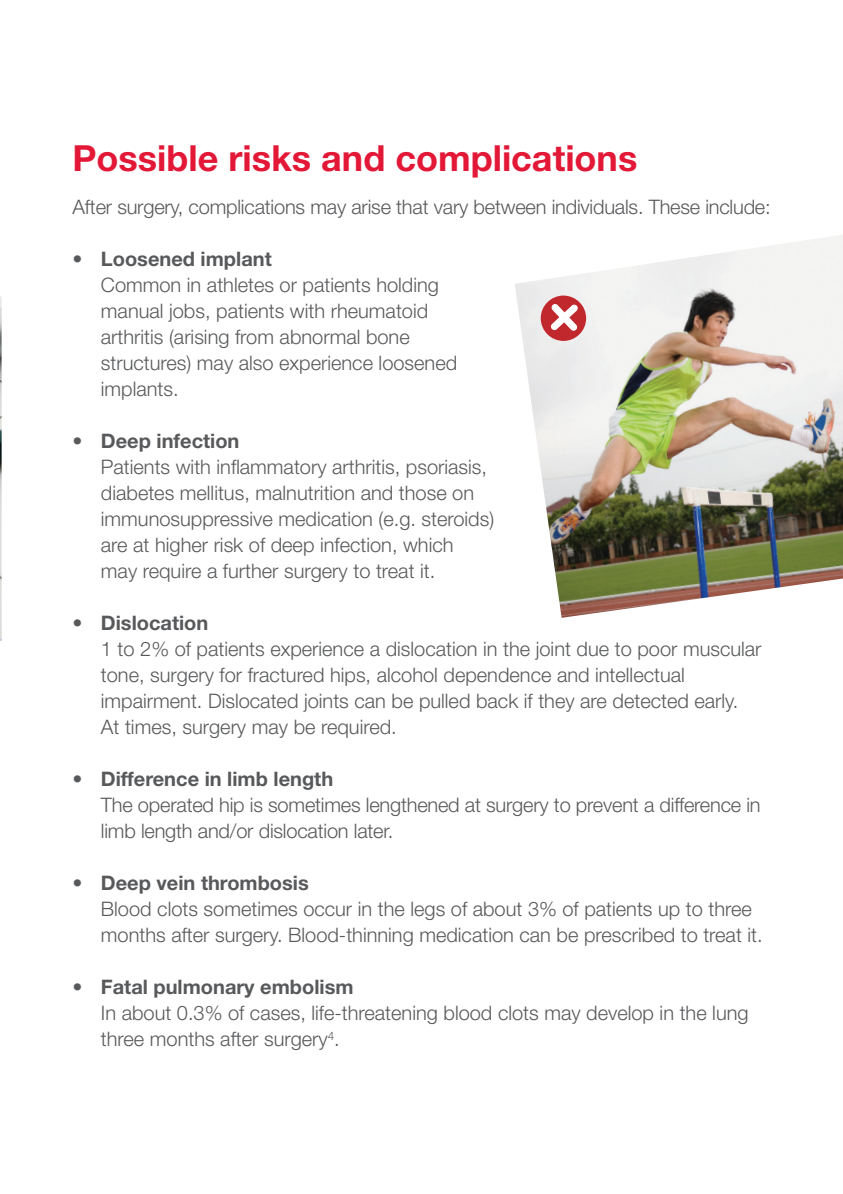
<style>
.page{position:relative;width:843px;height:1194px;background:#fff}
.page>*{position:absolute;margin:0;border:0;box-sizing:border-box;transform-origin:0 0}
.t1{font:700 36px "Helvetica Neue LT Std";color:#e31837}
.t2{font:300 20px/26px "Helvetica Neue LT Std";color:#58595b}
.t3{font:700 20px "Helvetica Neue LT Std";color:#58595b}
.s1{font-weight:300}
</style>
<div class="page">
<img style="left:515px;top:235px;width:327px;height:383px">
<svg style="left:540px;top:296px;width:46px;height:45px"></svg>
<svg style="left:550px;top:304px;width:28px;height:27px"></svg>
<img style="left:0;top:296px;width:2px;height:345px">
<p class="t1" style="left:73px;top:136px;width:566px">Possible risks and complications</p>
<p class="t2" style="left:73px;top:194px;width:699px">After surgery, complications may arise that vary between individuals. These include:</p>
<p class="t3" style="left:73px;top:247px;width:201px"><span class="s1">•</span> Loosened implant</p>
<p class="t2" style="left:101px;top:272px;width:358px">Common in athletes or patients holding manual jobs, patients with rheumatoid arthritis (arising from abnormal bone structures) may also experience loosened implants.</p>
<p class="t3" style="left:73px;top:429px;width:168px"><span class="s1">•</span> Deep infection</p>
<p class="t2" style="left:101px;top:454px;width:395px">Patients with inflammatory arthritis, psoriasis, diabetes mellitus, malnutrition and those on immunosuppressive medication (e.g. steroids) are at higher risk of deep infection, which may require a further surgery to treat it.</p>
<p class="t3" style="left:73px;top:611px;width:137px"><span class="s1">•</span> Dislocation</p>
<p class="t2" style="left:101px;top:636px;width:662px">1 to 2% of patients experience a dislocation in the joint due to poor muscular tone, surgery for fractured hips, alcohol dependence and intellectual impairment. Dislocated joints can be pulled back if they are detected early.<br>At times, surgery may be required.</p>
<p class="t3" style="left:73px;top:767px;width:262px"><span class="s1">•</span> Difference in limb length</p>
<p class="t2" style="left:101px;top:792px;width:661px">The operated hip is sometimes lengthened at surgery to prevent a difference in limb length and/or dislocation later.</p>
<p class="t3" style="left:73px;top:871px;width:238px"><span class="s1">•</span> Deep vein thrombosis</p>
<p class="t2" style="left:101px;top:896px;width:663px">Blood clots sometimes occur in the legs of about 3% of patients up to three months after surgery. Blood-thinning medication can be prescribed to treat it.</p>
<p class="t3" style="left:73px;top:975px;width:282px"><span class="s1">•</span> Fatal pulmonary embolism</p>
<p class="t2" style="left:101px;top:1000px;width:649px">In about 0.3% of cases, life-threatening blood clots may develop in the lung three months after surgery<sup>4</sup>.</p>
</div>
